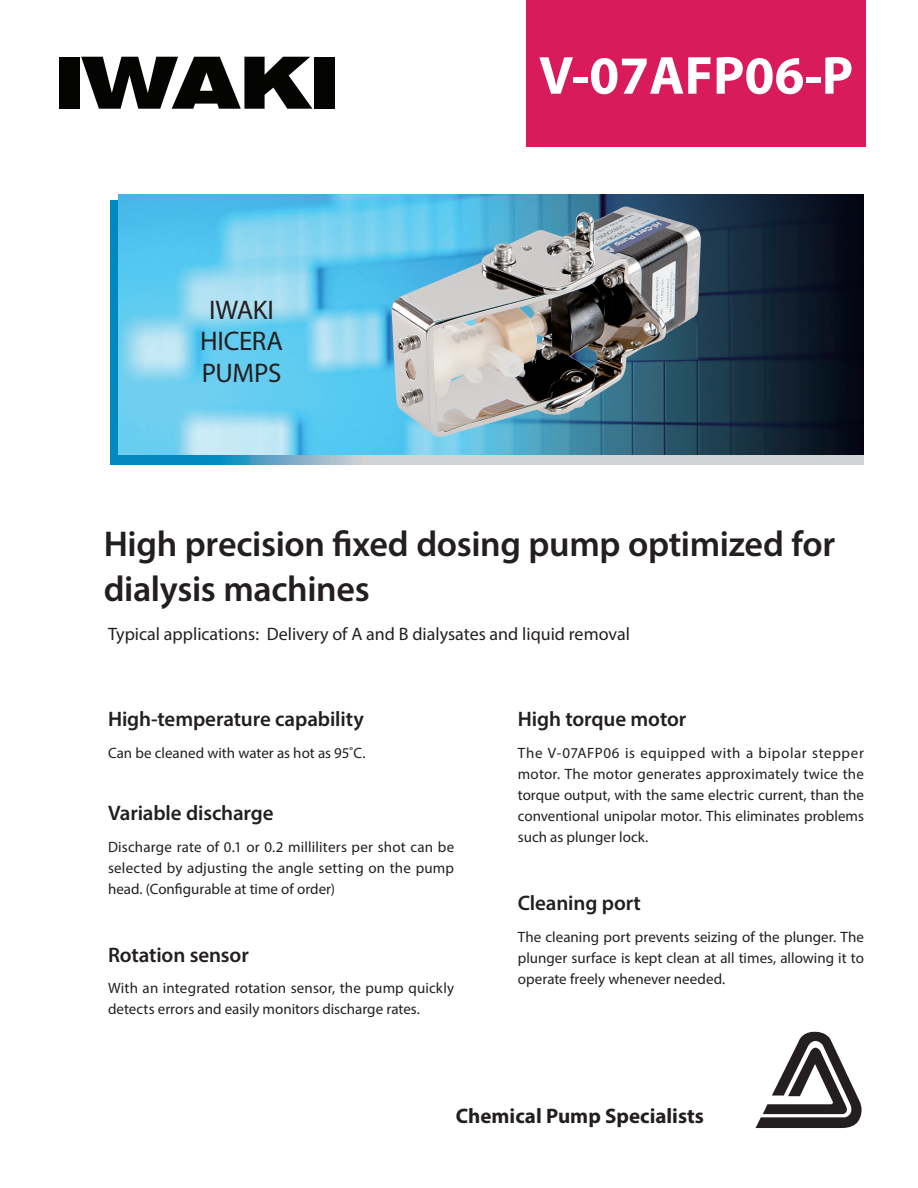
<style>
.page{position:relative;width:918px;height:1188px;background:#fff}
.page>*{position:absolute;margin:0;border:0;box-sizing:border-box;transform-origin:0 0}
.t1{font:900 expanded 72px "Swiss 721 BT";color:#040503}
.t2{font:700 54px "Myriad Pro";color:#fff}
.t3{font:600 36px/45px "Myriad Pro";letter-spacing:-.01em;color:#231f20}
.t4{font:27px/31.5px "Myriad Pro";letter-spacing:-.015em;color:#231f20;text-align:center}
.t5{font:600 21px "Myriad Pro";letter-spacing:-.005em;color:#231f20}
.t6{font:700 21px "Myriad Pro";color:#231f20}
.t7{font:18px "Myriad Pro";color:#231f20}
.t8{font:15px/21px "Myriad Pro";color:#231f20;text-align:justify}
</style>
<div class="page">
<svg style="left:756px;top:1032px;width:106px;height:96px"></svg>
<svg style="left:111px;top:201px;width:753px;height:263px;background:#78b0c9"></svg>
<img style="left:119px;top:194px;width:745px;height:260px">
<img style="left:391px;top:207px;width:311px;height:231px">
<div style="left:526px;top:0;width:340px;height:147px;background:#d91a5b"></div>
<h1 class="t1" style="left:54px;top:39px;width:288px">IWAKI</h1>
<h3 class="t4" style="left:200px;top:294px;width:84px">IWAKI<br>HICERA<br>PUMPS</h3>
<h2 class="t2" style="left:539px;top:40px;width:316px">V-07AFP06-P</h2>
<h3 class="t3" style="left:104px;top:521px;width:733px">High precision fixed dosing pump optimized for dialysis machines</h3>
<p class="t7" style="left:108px;top:623px;width:523px">Typical applications: Delivery of A and B dialysates and liquid removal</p>
<h3 class="t5" style="left:108px;top:706px;width:257px">High-temperature capability</h3>
<p class="t8" style="left:108px;top:742px;width:259px">Can be cleaned with water as hot as 95˚C.</p>
<h3 class="t5" style="left:108px;top:799px;width:167px">Variable discharge</h3>
<p class="t8" style="left:108px;top:836px;width:348px">Discharge rate of 0.1 or 0.2 milliliters per shot can be selected by adjusting the angle setting on the pump head. (Configurable at time of order)</p>
<h3 class="t5" style="left:108px;top:941px;width:142px">Rotation sensor</h3>
<p class="t8" style="left:108px;top:978px;width:348px">With an integrated rotation sensor, the pump quickly detects errors and easily monitors discharge rates.</p>
<h3 class="t5" style="left:518px;top:706px;width:170px">High torque motor</h3>
<p class="t8" style="left:518px;top:742px;width:348px">The V-07AFP06 is equipped with a bipolar stepper motor. The motor generates approximately twice the torque output, with the same electric current, than the conventional unipolar motor. This eliminates problems such as plunger lock.</p>
<h3 class="t5" style="left:518px;top:889px;width:125px">Cleaning port</h3>
<p class="t8" style="left:518px;top:926px;width:348px">The cleaning port prevents seizing of the plunger. The plunger surface is kept clean at all times, allowing it to operate freely whenever needed.</p>
<h3 class="t6" style="left:456px;top:1102px;width:250px">Chemical Pump Specialists</h3>
</div>
